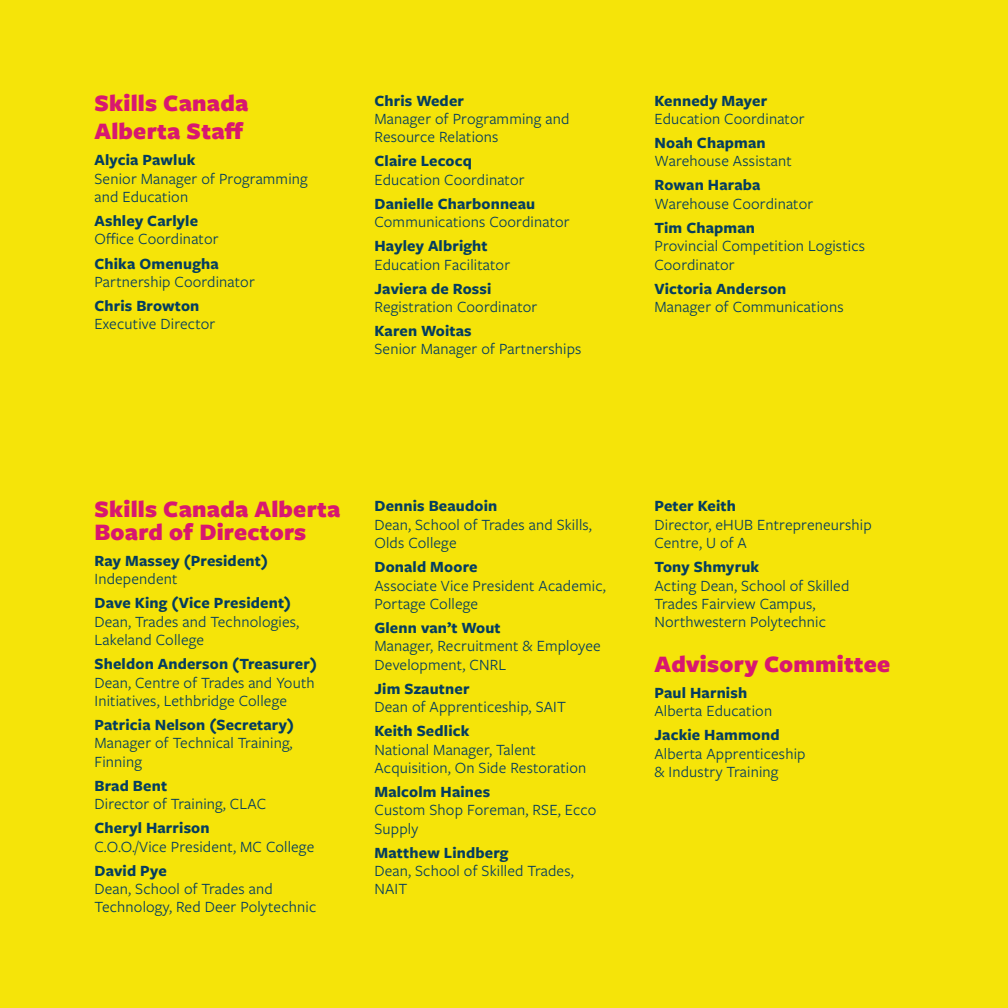
<style>
.page{position:relative;width:1008px;height:1008px;background:#f5e409}
.page>*{position:absolute;margin:0;border:0;box-sizing:border-box;transform-origin:0 0}
.Heading_3{font:900 24.5px/22.8px "Freight Sans Pro";letter-spacing:.01em;color:#d81770}
.Partner_Friend_List_-_White{font:16.1px/18.4px "Freight Sans Pro";letter-spacing:.01em;color:#043d60}
.Partner_Friend_List_-_White-2{font:700 16.1px/18.4px "Freight Sans Pro";letter-spacing:.01em;color:#043d60}
.s1{font-weight:700}
.s2{font-weight:400}
</style>
<div class="page">
<p class="Heading_3" style="left:94px;top:88px;width:155px;line-height:28px">Skills Canada<br>Alberta Staff</p>
<p class="Partner_Friend_List_-_White" style="left:94px;top:150px;width:215px"><span class="s1">Alycia Pawluk<br></span>Senior Manager of Programming and Education</p>
<p class="Partner_Friend_List_-_White" style="left:94px;top:211px;width:126px"><span class="s1">Ashley Carlyle<br></span>Office Coordinator</p>
<p class="Partner_Friend_List_-_White" style="left:94px;top:253px;width:162px"><span class="s1">Chika Omenugha<br></span>Partnership Coordinator</p>
<p class="Partner_Friend_List_-_White" style="left:94px;top:296px;width:122px"><span class="s1">Chris Browton<br></span>Executive Director</p>
<p class="Partner_Friend_List_-_White" style="left:374px;top:90px;width:196px"><span class="s1">Chris Weder<br></span>Manager of Programming and<br>Resource Relations</p>
<p class="Partner_Friend_List_-_White" style="left:374px;top:151px;width:152px"><span class="s1">Claire Lecocq<br></span>Education Coordinator</p>
<p class="Partner_Friend_List_-_White" style="left:374px;top:194px;width:197px"><span class="s1">Danielle Charbonneau<br></span>Communications Coordinator</p>
<p class="Partner_Friend_List_-_White" style="left:374px;top:236px;width:137px"><span class="s1">Hayley Albright<br></span>Education Facilitator</p>
<p class="Partner_Friend_List_-_White" style="left:374px;top:279px;width:164px"><span class="s1">Javiera de Rossi<br></span>Registration Coordinator</p>
<p class="Partner_Friend_List_-_White" style="left:374px;top:321px;width:209px"><span class="s1">Karen Woitas<br></span>Senior Manager of Partnerships</p>
<p class="Partner_Friend_List_-_White" style="left:654px;top:90px;width:152px"><span class="s1">Kennedy Mayer<br></span>Education Coordinator</p>
<p class="Partner_Friend_List_-_White" style="left:654px;top:133px;width:139px"><span class="s1">Noah Chapman<br></span>Warehouse Assistant</p>
<p class="Partner_Friend_List_-_White" style="left:654px;top:175px;width:160px"><span class="s1">Rowan Haraba<br></span>Warehouse Coordinator</p>
<p class="Partner_Friend_List_-_White" style="left:654px;top:218px;width:212px"><span class="s1">Tim Chapman<br></span>Provincial Competition Logistics<br>Coordinator</p>
<p class="Partner_Friend_List_-_White" style="left:654px;top:278px;width:191px"><span class="s1">Victoria Anderson<br></span>Manager of Communications</p>
<p class="Heading_3" style="left:94px;top:497px;width:248px">Skills Canada Alberta<br>Board of Directors</p>
<p class="Partner_Friend_List_-_White-2" style="left:94px;top:551px;width:175px">Ray Massey (President)<br><span class="s2">Independent</span></p>
<p class="Partner_Friend_List_-_White" style="left:94px;top:593px;width:206px"><span class="s1">Dave King (Vice President)<br></span>Dean, Trades and Technologies,<br>Lakeland College</p>
<p class="Partner_Friend_List_-_White" style="left:94px;top:654px;width:224px"><span class="s1">Sheldon Anderson (Treasurer)<br></span>Dean, Centre of Trades and Youth<br>Initiatives, Lethbridge College</p>
<p class="Partner_Friend_List_-_White" style="left:94px;top:715px;width:201px;text-align:justify"><span class="s1">Patricia Nelson (Secretary)<br></span>Manager of Technical Training, Finning</p>
<p class="Partner_Friend_List_-_White" style="left:94px;top:776px;width:173px"><span class="s1">Brad Bent<br></span>Director of Training, CLAC</p>
<p class="Partner_Friend_List_-_White" style="left:94px;top:818px;width:221px"><span class="s1">Cheryl Harrison<br></span>C.O.O./Vice President, MC College</p>
<p class="Partner_Friend_List_-_White" style="left:94px;top:861px;width:223px"><span class="s1">David Pye<br></span>Dean, School of Trades and<br>Technology, Red Deer Polytechnic</p>
<p class="Partner_Friend_List_-_White" style="left:374px;top:496px;width:219px"><span class="s1">Dennis Beaudoin<br></span>Dean, School of Trades and Skills,<br>Olds College</p>
<p class="Partner_Friend_List_-_White" style="left:374px;top:557px;width:233px"><span class="s1">Donald Moore<br></span>Associate Vice President Academic,<br>Portage College</p>
<p class="Partner_Friend_List_-_White" style="left:374px;top:618px;width:228px"><span class="s1">Glenn van’t Wout<br></span>Manager, Recruitment &amp; Employee<br>Development, CNRL</p>
<p class="Partner_Friend_List_-_White" style="left:374px;top:679px;width:193px"><span class="s1">Jim Szautner<br></span>Dean of Apprenticeship, SAIT</p>
<p class="Partner_Friend_List_-_White" style="left:374px;top:721px;width:213px"><span class="s1">Keith Sedlick<br></span>National Manager, Talent<br>Acquisition, On Side Restoration</p>
<p class="Partner_Friend_List_-_White" style="left:374px;top:782px;width:223px"><span class="s1">Malcolm Haines<br></span>Custom Shop Foreman, RSE, Ecco<br>Supply</p>
<p class="Partner_Friend_List_-_White" style="left:374px;top:843px;width:201px"><span class="s1">Matthew Lindberg<br></span>Dean, School of Skilled Trades,<br>NAIT</p>
<p class="Partner_Friend_List_-_White" style="left:654px;top:496px;width:219px"><span class="s1">Peter Keith<br></span>Director, eHUB Entrepreneurship<br>Centre, U of A</p>
<p class="Partner_Friend_List_-_White" style="left:654px;top:557px;width:196px"><span class="s1">Tony Shmyruk<br></span>Acting Dean, School of Skilled<br>Trades Fairview Campus,<br>Northwestern Polytechnic</p>
<p class="Heading_3" style="left:654px;top:651px;width:237px">Advisory Committee</p>
<p class="Partner_Friend_List_-_White" style="left:654px;top:683px;width:119px"><span class="s1">Paul Harnish<br></span>Alberta Education</p>
<p class="Partner_Friend_List_-_White" style="left:654px;top:725px;width:153px"><span class="s1">Jackie Hammond<br></span>Alberta Apprenticeship &amp; Industry Training</p>
</div>
